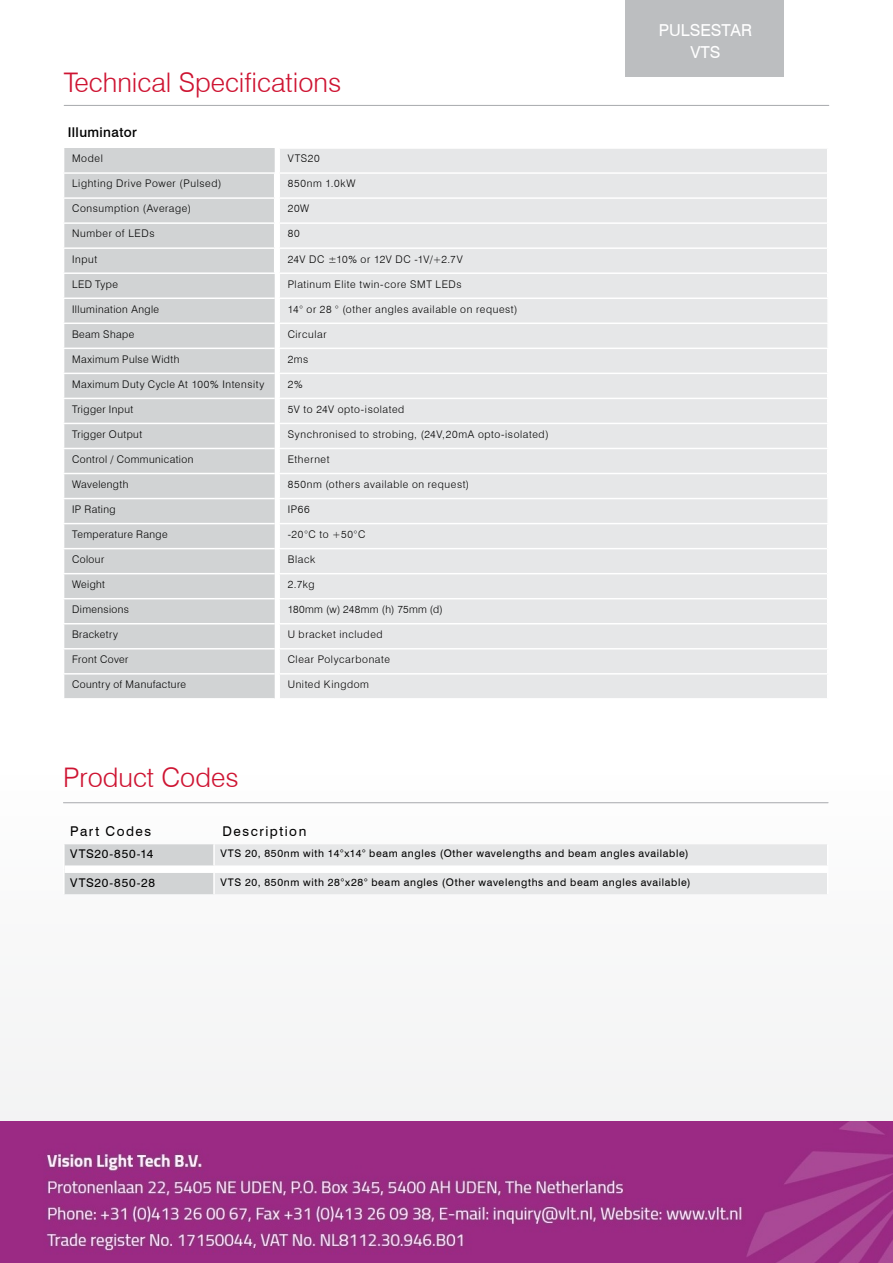
<style>
.page{position:relative;width:893px;height:1263px;background:#fff}
.page>*{position:absolute;margin:0;border:0;box-sizing:border-box;transform-origin:0 0}
.t1{font:300 27px "Swiss 721 BT";color:#ce1432}
.t2{font:16.5px/22.5px "Swiss 721 BT";color:#fff;text-align:center}
.t3{font:13.5px "Swiss 721 BT";letter-spacing:.115em;color:#000}
.t4{font:500 13.5px "Swiss 721 BT";letter-spacing:.03em;color:#000}
.t5{font:12px "Swiss 721 BT";letter-spacing:.06em;color:#000}
.t6{font:300 10.5px "Swiss 721 BT";letter-spacing:.05em;color:#000}
.t7{font:10.5px "Swiss 721 BT";letter-spacing:.06em;color:#000}
.t8{font:300 10.5px "Swiss 721 BT";letter-spacing:.03em;color:#000}
.t9{font:300 10.5px "Swiss 721 BT";letter-spacing:.07em;color:#000}
</style>
<div class="page">
<hr style="left:64px;top:105px;width:765px;height:1px;background:#a7a9ac">
<div style="left:64px;top:148px;width:211px;height:550px;background:#d1d3d4"></div>
<div style="left:280px;top:149px;width:547px;height:549px;background:#e6e7e8"></div>
<hr style="left:63px;top:272px;width:212px;height:2px;background:#fff">
<hr style="left:63px;top:323px;width:212px;height:1px;background:#fff">
<hr style="left:63px;top:348px;width:212px;height:1px;background:#fff">
<hr style="left:63px;top:373px;width:212px;height:1px;background:#fff">
<hr style="left:63px;top:398px;width:212px;height:1px;background:#fff">
<hr style="left:63px;top:423px;width:212px;height:1px;background:#fff">
<hr style="left:63px;top:448px;width:212px;height:1px;background:#fff">
<hr style="left:63px;top:473px;width:212px;height:1px;background:#fff">
<hr style="left:63px;top:498px;width:212px;height:1px;background:#fff">
<hr style="left:63px;top:523px;width:212px;height:1px;background:#fff">
<hr style="left:63px;top:548px;width:212px;height:1px;background:#fff">
<hr style="left:63px;top:573px;width:212px;height:1px;background:#fff">
<hr style="left:63px;top:598px;width:212px;height:1px;background:#fff">
<hr style="left:63px;top:623px;width:212px;height:1px;background:#fff">
<hr style="left:63px;top:648px;width:212px;height:1px;background:#fff">
<hr style="left:63px;top:673px;width:212px;height:1px;background:#fff">
<hr style="left:278px;top:297px;width:551px;height:2px;background:#fff">
<hr style="left:278px;top:473px;width:549px;height:1px;background:#fff">
<hr style="left:278px;top:498px;width:551px;height:1px;background:#fff">
<hr style="left:278px;top:523px;width:551px;height:1px;background:#fff">
<hr style="left:278px;top:548px;width:549px;height:1px;background:#fff">
<hr style="left:278px;top:573px;width:549px;height:1px;background:#fff">
<hr style="left:278px;top:598px;width:549px;height:1px;background:#fff">
<hr style="left:278px;top:623px;width:549px;height:1px;background:#fff">
<hr style="left:278px;top:272px;width:551px;height:2px;background:#fff">
<hr style="left:278px;top:348px;width:551px;height:1px;background:#fff">
<hr style="left:278px;top:323px;width:551px;height:1px;background:#fff">
<hr style="left:278px;top:373px;width:551px;height:1px;background:#fff">
<hr style="left:278px;top:398px;width:551px;height:1px;background:#fff">
<hr style="left:278px;top:423px;width:551px;height:1px;background:#fff">
<hr style="left:278px;top:448px;width:551px;height:1px;background:#fff">
<hr style="left:278px;top:648px;width:551px;height:1px;background:#fff">
<hr style="left:278px;top:673px;width:551px;height:1px;background:#fff">
<hr style="left:278px;top:172px;width:549px;height:2px;background:#fff">
<hr style="left:278px;top:197px;width:549px;height:2px;background:#fff">
<hr style="left:278px;top:222px;width:549px;height:2px;background:#fff">
<hr style="left:278px;top:247px;width:549px;height:2px;background:#fff">
<hr style="left:63px;top:172px;width:212px;height:2px;background:#fff">
<hr style="left:63px;top:197px;width:212px;height:2px;background:#fff">
<hr style="left:63px;top:222px;width:212px;height:2px;background:#fff">
<hr style="left:63px;top:247px;width:212px;height:2px;background:#fff">
<svg style="left:274px;top:174px;width:1px;height:98px"></svg>
<hr style="left:63px;top:297px;width:212px;height:2px;background:#fff">
<div style="left:625px;top:0;width:159px;height:76px;background:#bcbec0"></div>
<hr style="left:63px;top:802px;width:765px;height:1px;background:#a7a9ac">
<svg style="left:64px;top:844px;width:763px;height:50px;background:#e2e3e4"></svg>
<div style="left:65px;top:865px;width:149px;height:8px;background:#fff"></div>
<div style="left:214px;top:865px;width:614px;height:8px;background:#fff"></div>
<img style="left:0;top:1122px;width:893px;height:141px">
<h1 class="t1" style="left:64px;top:66px;width:279px">Technical Specifications</h1>
<p class="t4" style="left:68px;top:124px;width:71px">Illuminator</p>
<p class="t6" style="left:72px;top:152px;width:32px">Model</p>
<p class="t6" style="left:288px;top:152px;width:34px">VTS20</p>
<p class="t6" style="left:72px;top:177px;width:151px">Lighting Drive Power (Pulsed)</p>
<p class="t9" style="left:288px;top:177px;width:69px">850nm 1.0kW</p>
<p class="t6" style="left:72px;top:202px;width:120px">Consumption (Average)</p>
<p class="t6" style="left:288px;top:202px;width:23px">20W</p>
<p class="t6" style="left:72px;top:227px;width:84px">Number of LEDs</p>
<p class="t6" style="left:288px;top:227px;width:13px">80</p>
<p class="t6" style="left:72px;top:252px;width:27px">Input</p>
<p class="t6" style="left:288px;top:252px;width:177px">24V DC ±10% or 12V DC -1V/+2.7V</p>
<p class="t6" style="left:72px;top:277px;width:47px">LED Type</p>
<p class="t6" style="left:288px;top:277px;width:175px">Platinum Elite twin-core SMT LEDs</p>
<p class="t6" style="left:72px;top:302px;width:89px">Illumination Angle</p>
<p class="t6" style="left:288px;top:302px;width:231px">14° or 28 ° (other angles available on request)</p>
<p class="t6" style="left:72px;top:327px;width:64px">Beam Shape</p>
<p class="t6" style="left:288px;top:327px;width:40px">Circular</p>
<p class="t6" style="left:72px;top:353px;width:109px">Maximum Pulse Width</p>
<p class="t6" style="left:288px;top:353px;width:22px">2ms</p>
<p class="t6" style="left:72px;top:378px;width:194px">Maximum Duty Cycle At 100% Intensity</p>
<p class="t6" style="left:288px;top:378px;width:16px">2%</p>
<p class="t6" style="left:72px;top:403px;width:63px">Trigger Input</p>
<p class="t6" style="left:288px;top:403px;width:118px">5V to 24V opto-isolated</p>
<p class="t6" style="left:72px;top:428px;width:72px">Trigger Output</p>
<p class="t6" style="left:288px;top:428px;width:262px">Synchronised to strobing, (24V,20mA opto-isolated)</p>
<p class="t6" style="left:72px;top:453px;width:123px">Control / Communication</p>
<p class="t6" style="left:288px;top:453px;width:43px">Ethernet</p>
<p class="t6" style="left:72px;top:478px;width:58px">Wavelength</p>
<p class="t6" style="left:288px;top:478px;width:183px">850nm (others available on request)</p>
<p class="t6" style="left:72px;top:503px;width:45px">IP Rating</p>
<p class="t6" style="left:288px;top:503px;width:24px">IP66</p>
<p class="t6" style="left:72px;top:528px;width:97px">Temperature Range</p>
<p class="t6" style="left:288px;top:528px;width:79px">-20°C to +50°C</p>
<p class="t6" style="left:72px;top:553px;width:34px">Colour</p>
<p class="t6" style="left:288px;top:553px;width:29px">Black</p>
<p class="t6" style="left:72px;top:578px;width:35px">Weight</p>
<p class="t6" style="left:288px;top:578px;width:28px">2.7kg</p>
<p class="t6" style="left:72px;top:603px;width:59px">Dimensions</p>
<p class="t8" style="left:288px;top:603px;width:157px">180mm (w) 248mm (h) 75mm (d)</p>
<p class="t6" style="left:72px;top:628px;width:47px">Bracketry</p>
<p class="t6" style="left:288px;top:628px;width:96px">U bracket included</p>
<p class="t8" style="left:72px;top:653px;width:58px">Front Cover</p>
<p class="t6" style="left:288px;top:653px;width:104px">Clear Polycarbonate</p>
<p class="t6" style="left:72px;top:678px;width:116px">Country of Manufacture</p>
<p class="t6" style="left:288px;top:678px;width:83px">United Kingdom</p>
<h2 class="t2" style="left:659px;top:18px;width:95px">PULSESTAR<br>VTS</h2>
<h1 class="t1" style="left:63px;top:761px;width:177px">Product Codes</h1>
<p class="t3" style="left:70px;top:823px;width:83px">Part Codes</p>
<p class="t3" style="left:223px;top:823px;width:85px">Description</p>
<p class="t5" style="left:70px;top:847px;width:85px">VTS20-850-14</p>
<p class="t7" style="left:220px;top:847px;width:470px">VTS 20, 850nm with 14°x14° beam angles (Other wavelengths and beam angles available)</p>
<p class="t5" style="left:70px;top:875px;width:86px">VTS20-850-28</p>
<p class="t7" style="left:220px;top:875px;width:472px">VTS 20, 850nm with 28°x28° beam angles (Other wavelengths and beam angles available)</p>
</div>
